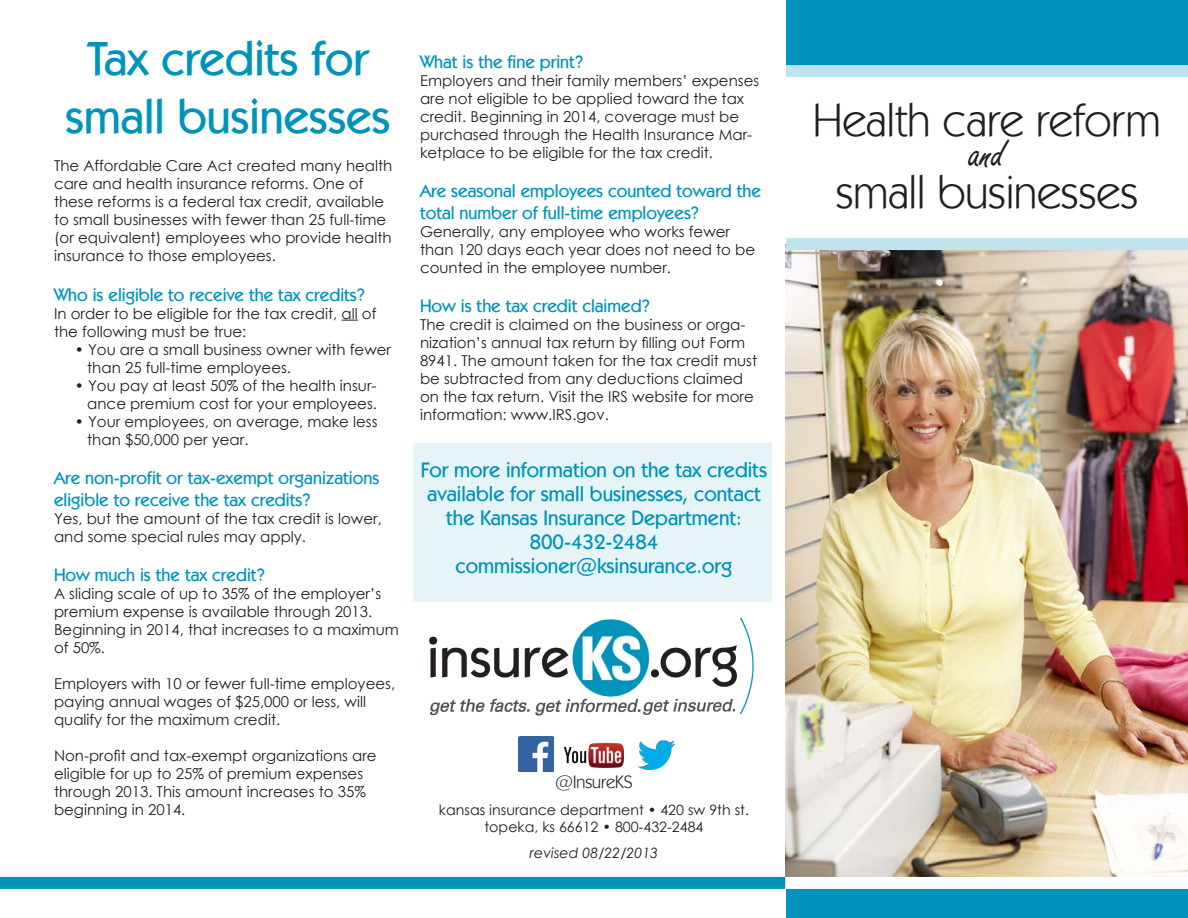
<style>
.page{position:relative;width:1188px;height:918px;background:#fff}
.page>*{position:absolute;margin:0;border:0;box-sizing:border-box;transform-origin:0 0}
.t1{font:500 48px "Kabel IT Cby BT";color:#0094bb}
.t2{font:46.5px "Kabel IT Cby BT";color:#231f20}
.t3{font:45px "Freestyle Script";color:#231f20}
.t4{font:500 21px/24px "Kabel IT Cby BT";color:#0094bb;text-align:center}
.t5{font:500 18px/21.6px "Kabel IT Cby BT";color:#0094bb}
.t6{font:18px "Kabel IT Cby BT";color:#231f20}
.t7{font:15px/18px "Century Gothic";color:#231f20}
.t8{font:14.25px/17.1px "Century Gothic";color:#231f20;text-align:center}
.t9{font:italic 14.25px "Century Gothic";color:#231f20}
</style>
<div class="page">
<div style="left:414px;top:443px;width:358px;height:159px;background:#e6f4f8"></div>
<div style="left:786px;top:0;width:402px;height:918px;background:#0094bb"></div>
<img style="left:785px;top:245px;width:403px;height:632px">
<div style="left:784px;top:76px;width:404px;height:168px;background:#fff"></div>
<div style="left:364px;top:877px;width:824px;height:12px;background:#fff"></div>
<div style="left:0;top:877px;width:785px;height:12px;background:#0094bb"></div>
<div style="left:786px;top:238px;width:402px;height:12px;background:#bfe4ee"></div>
<div style="left:786px;top:65px;width:402px;height:12px;background:#bfe4ee"></div>
<img style="left:429px;top:617px;width:325px;height:99px">
<svg style="left:342px;top:320px;width:16px;height:1px"></svg>
<img style="left:563px;top:742px;width:61px;height:26px">
<img style="left:638px;top:740px;width:37px;height:30px">
<img style="left:519px;top:736px;width:35px;height:35px">
<p class="t1" style="left:88px;top:29px;width:282px">Tax credits for</p>
<p class="t1" style="left:66px;top:86px;width:326px">small businesses</p>
<p class="t7" style="left:54px;top:156px;width:340px">The Affordable Care Act created many health care and health insurance reforms. One of these reforms is a federal tax credit, available to small businesses with fewer than 25 full-time (or equivalent) employees who provide health insurance to those employees.</p>
<p class="t5" style="left:54px;top:283px;width:313px">Who is eligible to receive the tax credits?</p>
<p class="t7" style="left:54px;top:304px;width:324px">In order to be eligible for the tax credit, all of the following must be true:</p>
<p class="t7" style="left:75px;top:340px;width:318px">• You are a small business owner with fewer</p>
<p class="t7" style="left:87px;top:358px;width:205px">than 25 full-time employees.</p>
<p class="t7" style="left:75px;top:376px;width:303px">• You pay at least 50% of the health insur-</p>
<p class="t7" style="left:87px;top:394px;width:291px">ance premium cost for your employees.</p>
<p class="t7" style="left:75px;top:412px;width:304px">• Your employees, on average, make less</p>
<p class="t7" style="left:87px;top:430px;width:163px">than $50,000 per year.</p>
<p class="t5" style="left:54px;top:467px;width:327px">Are non-profit or tax-exempt organizations eligible to receive the tax credits?</p>
<p class="t7" style="left:54px;top:509px;width:329px">Yes, but the amount of the tax credit is lower, and some special rules may apply.</p>
<p class="t5" style="left:54px;top:564px;width:212px">How much is the tax credit?</p>
<p class="t7" style="left:54px;top:585px;width:346px">A sliding scale of up to 35% of the employer’s premium expense is available through 2013.<br>Beginning in 2014, that increases to a maximum of 50%.</p>
<p class="t7" style="left:54px;top:675px;width:343px">Employers with 10 or fewer full-time employees, paying annual wages of $25,000 or less, will qualify for the maximum credit.</p>
<p class="t7" style="left:54px;top:747px;width:324px">Non-profit and tax-exempt organizations are eligible for up to 25% of premium expenses through 2013. This amount increases to 35% beginning in 2014.</p>
<p class="t5" style="left:420px;top:50px;width:165px">What is the fine print?</p>
<p class="t7" style="left:420px;top:71px;width:341px">Employers and their family members’ expenses are not eligible to be applied toward the tax credit. Beginning in 2014, coverage must be purchased through the Health Insurance Mar&shy;ketplace to be eligible for the tax credit.</p>
<p class="t5" style="left:420px;top:180px;width:343px">Are seasonal employees counted toward the total number of full-time employees?</p>
<p class="t7" style="left:420px;top:222px;width:337px">Generally, any employee who works fewer than 120 days each year does not need to be counted in the employee number.</p>
<p class="t5" style="left:420px;top:295px;width:231px">How is the tax credit claimed?</p>
<p class="t7" style="left:420px;top:316px;width:339px">The credit is claimed on the business or orga&shy;nization’s annual tax return by filling out Form 8941. The amount taken for the tax credit must be subtracted from any deductions claimed on the tax return. Visit the IRS website for more information: www.IRS.gov.</p>
<p class="t4" style="left:421px;top:458px;width:348px">For more information on the tax credits available for small businesses, contact the Kansas Insurance Department:</p>
<p class="t4" style="left:530px;top:530px;width:130px">800-432-2484</p>
<p class="t4" style="left:456px;top:554px;width:278px">commissioner@ksinsurance.org</p>
<p class="t6" style="left:555px;top:770px;width:79px">@InsureKS</p>
<p class="t8" style="left:439px;top:801px;width:312px">kansas insurance department • 420 sw 9th st. topeka, ks 66612 • 800-432-2484</p>
<p class="t9" style="left:530px;top:843px;width:130px">revised 08/22/2013</p>
<p class="t2" style="left:813px;top:91px;width:349px">Health care reform</p>
<p class="t2" style="left:836px;top:163px;width:304px">small businesses</p>
<p class="t3" style="left:970px;top:129px;width:36px">and</p>
</div>
